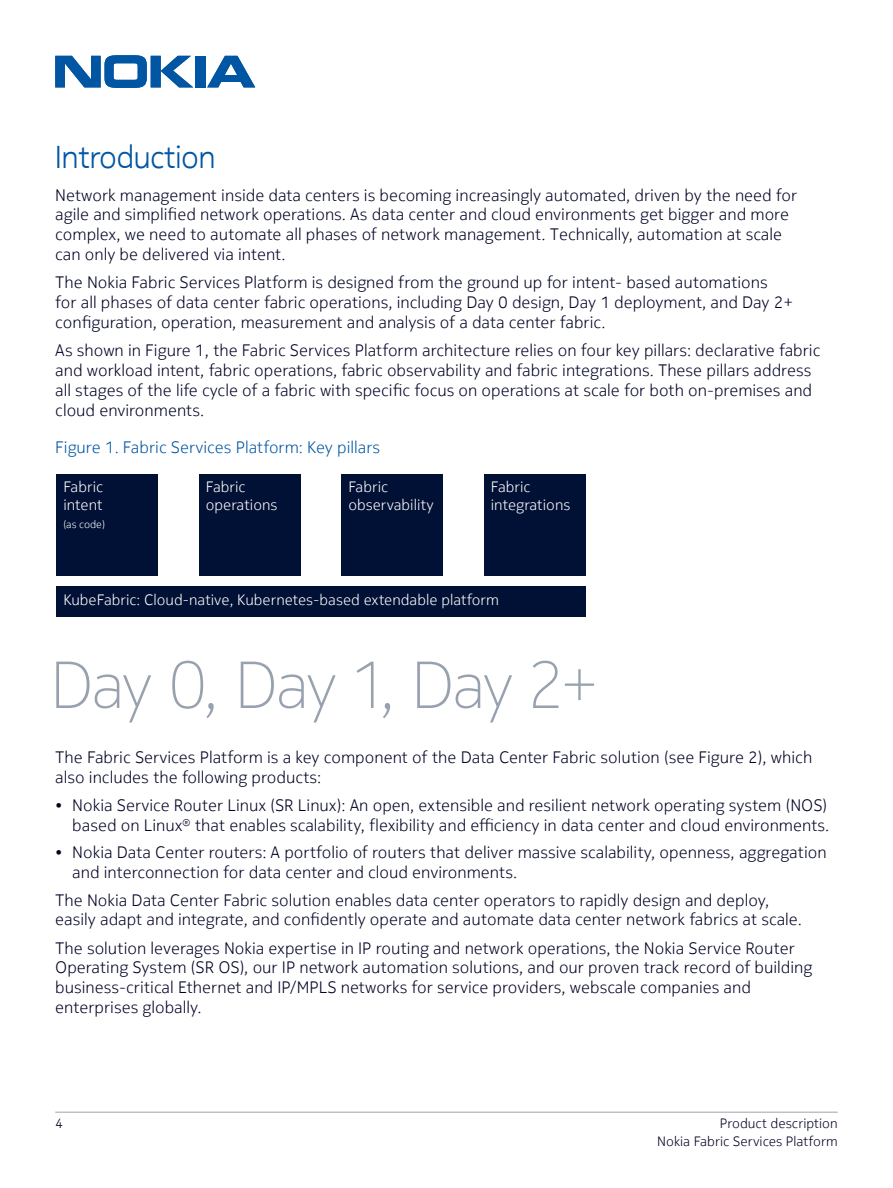
<style>
.page{position:relative;width:893px;height:1188px;background:#fff}
.page>*{position:absolute;margin:0;border:0;box-sizing:border-box;transform-origin:0 0}
.t1{font:200 66px "Nokia Pure Headline";letter-spacing:-.01em;color:#98a2ae}
.Head_1{font:300 31.5px "Nokia Pure Headline";color:#0056a3}
.Body{font:300 16.5px/19.8px "Nokia Pure Text";color:#000324}
.Figure___table_capti{font:300 16.5px "Nokia Pure Text";color:#0056a3}
.t2{font:300 15px/18px "Nokia Pure Text";color:#fff}
.t3{font:300 13.5px/18.6px "Nokia Pure Text";color:#000324;text-align:right}
.t4{font:300 10.5px "Nokia Pure Text";color:#fff}
</style>
<div class="page">
<svg style="left:55px;top:55px;width:138px;height:33px"></svg>
<div style="left:195px;top:56px;width:10px;height:31px;background:#0056a3"></div>
<svg style="left:207px;top:56px;width:48px;height:31px"></svg>
<hr style="left:55px;top:1112px;width:783px;height:1px;background:#c1bec6">
<div style="left:199px;top:474px;width:102px;height:102px;background:#001135"></div>
<div style="left:341px;top:474px;width:102px;height:102px;background:#001135"></div>
<div style="left:484px;top:474px;width:102px;height:102px;background:#001135"></div>
<div style="left:56px;top:586px;width:530px;height:30px;background:#001135"></div>
<div style="left:56px;top:474px;width:102px;height:102px;background:#001135"></div>
<p class="Head_1" style="left:55px;top:138px;width:161px">Introduction</p>
<p class="Body" style="left:55px;top:185px;width:744px">Network management inside data centers is becoming increasingly automated, driven by the need for agile and simplified network operations. As data center and cloud environments get bigger and more complex, we need to automate all phases of network management. Technically, automation at scale can only be delivered via intent.</p>
<p class="Body" style="left:55px;top:272px;width:740px">The Nokia Fabric Services Platform is designed from the ground up for intent- based automations<br>for all phases of data center fabric operations, including Day 0 design, Day 1 deployment, and Day 2+ configuration, operation, measurement and analysis of a data center fabric.</p>
<p class="Body" style="left:55px;top:340px;width:767px">As shown in Figure 1, the Fabric Services Platform architecture relies on four key pillars: declarative fabric and workload intent, fabric operations, fabric observability and fabric integrations. These pillars address all stages of the life cycle of a fabric with specific focus on operations at scale for both on-premises and cloud environments.</p>
<p class="Figure___table_capti" style="left:55px;top:437px;width:326px">Figure 1. Fabric Services Platform: Key pillars</p>
<p class="t2" style="left:63px;top:478px;width:41px">Fabric intent</p>
<p class="t4" style="left:63px;top:518px;width:43px">(as code)</p>
<p class="t2" style="left:206px;top:478px;width:73px">Fabric operations</p>
<p class="t2" style="left:348px;top:478px;width:87px">Fabric observability</p>
<p class="t2" style="left:491px;top:478px;width:81px">Fabric integrations</p>
<p class="t2" style="left:63px;top:591px;width:437px">KubeFabric: Cloud-native, Kubernetes-based extendable platform</p>
<p class="t1" style="left:51px;top:645px;width:548px">Day 0, Day 1, Day 2+</p>
<p class="Body" style="left:55px;top:747px;width:758px">The Fabric Services Platform is a key component of the Data Center Fabric solution (see Figure 2), which also includes the following products:</p>
<p class="Body" style="left:55px;top:795px;width:776px;text-align:right">• Nokia Service Router Linux (SR Linux): An open, extensible and resilient network operating system (NOS) based on Linux<sup>®</sup> that enables scalability, flexibility and efficiency in data center and cloud environments.</p>
<p class="Body" style="left:72px;top:843px;width:756px;text-indent:-17px">• Nokia Data Center routers: A portfolio of routers that deliver massive scalability, openness, aggregation and interconnection for data center and cloud environments.</p>
<p class="Body" style="left:55px;top:890px;width:748px">The Nokia Data Center Fabric solution enables data center operators to rapidly design and deploy, easily adapt and integrate, and confidently operate and automate data center network fabrics at scale.</p>
<p class="Body" style="left:55px;top:938px;width:759px">The solution leverages Nokia expertise in IP routing and network operations, the Nokia Service Router Operating System (SR OS), our IP network automation solutions, and our proven track record of building business-critical Ethernet and IP/MPLS networks for service providers, webscale companies and enterprises globally.</p>
<p class="t3" style="left:55px;top:1113px;width:9px">4</p>
<p class="t3" style="left:657px;top:1113px;width:182px">Product description<br>Nokia Fabric Services Platform</p>
</div>
